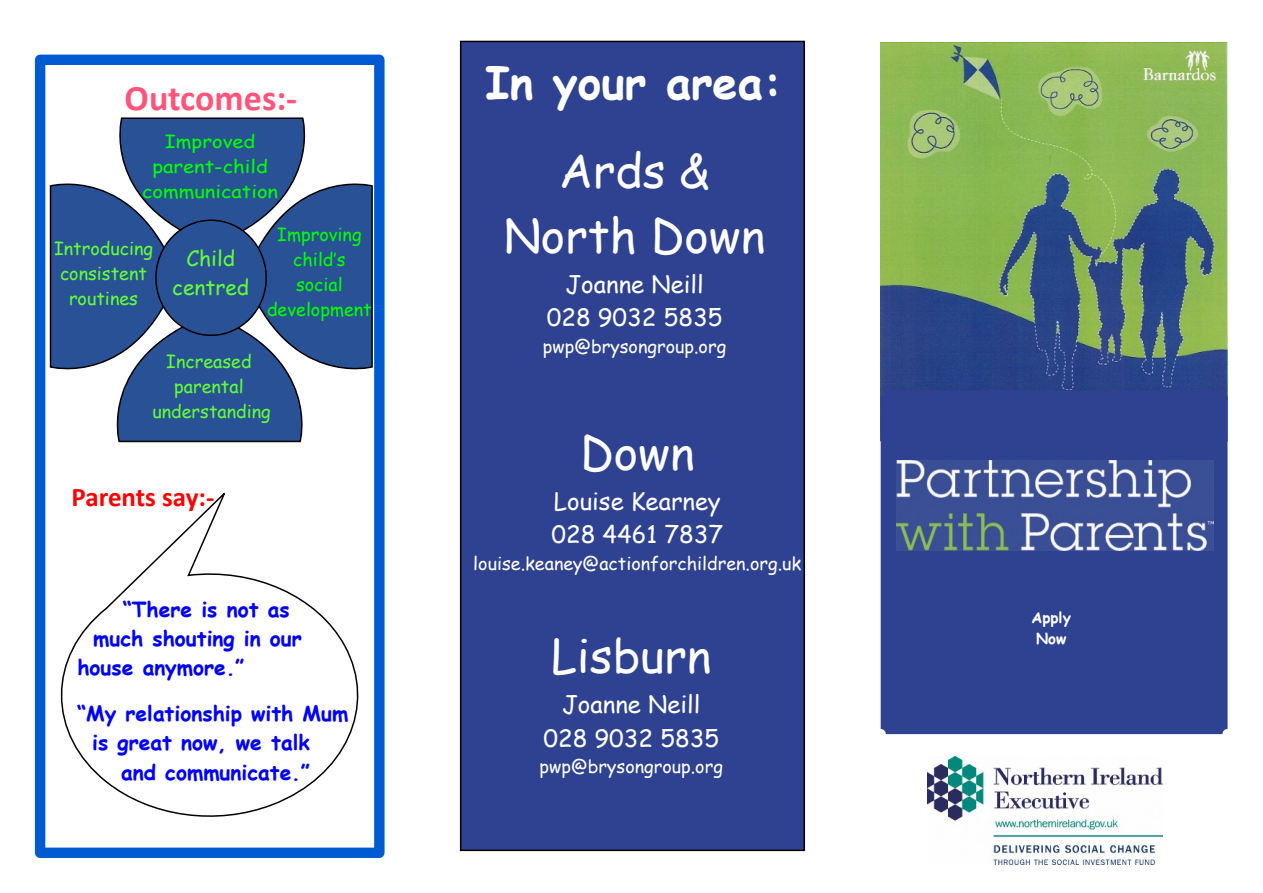
<style>
.page{position:relative;width:1263px;height:893px;background:#fff}
.page>*{position:absolute;margin:0;border:0;box-sizing:border-box;transform-origin:0 0}
.t1{font:46.65px/64.9px "Comic Sans MS";color:#fff;text-align:center}
.t2{font:700 45px "Comic Sans MS";color:#fff}
.t3{font:700 36px "Calibri";color:#ff557a}
.t4{font:700 27px "Calibri";letter-spacing:-.005em;color:#f00}
.t5{font:24px/33.5px "Comic Sans MS";color:#fff;text-align:center}
.t6{font:700 21px "Comic Sans MS";color:#00f}
.t7{font:21px/29.2px "Comic Sans MS";color:#62fe37;text-align:center}
.t8{font:18px "Comic Sans MS";color:#fff}
.t9{font:18px/25px "Comic Sans MS";color:#62fe37;text-align:center}
.t10{font:18px/25px "Comic Sans MS";color:#0f0;text-align:center;scale:1.12 1}
.t11{font:18px/25px "Comic Sans MS";color:#0f0;text-align:center}
.t12{font:700 15px/20.9px "Comic Sans MS";color:#fff;text-align:center}
</style>
<div class="page">
<img style="left:880px;top:42px;width:347px;height:399px">
<div style="left:881px;top:391px;width:346px;height:343px;background:#2e4291;border-radius:5px"></div>
<img style="left:896px;top:460px;width:317px;height:90px">
<img style="left:928px;top:756px;width:234px;height:108px">
<div style="left:35px;top:55px;width:350px;height:803px;border:10px solid #005bd3"></div>
<svg style="left:45px;top:487px;width:334px;height:341px"></svg>
<svg style="left:49px;top:117px;width:324px;height:326px"></svg>
<div style="left:155px;top:219px;width:112px;height:117px;background:#295296;border:2px solid #000;border-radius:50%"></div>
<div style="left:460px;top:41px;width:345px;height:810px;background:#2e4291;border:2px solid #000"></div>
<h3 class="t3" style="left:125px;top:83px;width:174px">Outcomes:-</h3>
<p class="t10" style="left:142px;top:131px;width:123px">Improved parent-child communication</p>
<p class="t9" style="left:54px;top:238px;width:101px">Introducing consistent routines</p>
<p class="t7" style="left:172px;top:246px;width:79px">Child centred</p>
<p class="t11" style="left:267px;top:224px;width:106px">Improving child’s<br>social development</p>
<p class="t9" style="left:152px;top:351px;width:120px">Increased parental understanding</p>
<p class="t4" style="left:72px;top:486px;width:144px">Parents say:-</p>
<p class="t6" style="left:123px;top:600px;width:168px">“There is not as</p>
<p class="t6" style="left:93px;top:629px;width:210px">much shouting in our</p>
<p class="t6" style="left:77px;top:658px;width:168px">house anymore.”</p>
<p class="t6" style="left:77px;top:704px;width:273px">“My relationship with Mum</p>
<p class="t6" style="left:92px;top:733px;width:219px">is great now, we talk</p>
<p class="t6" style="left:121px;top:763px;width:190px">and communicate.”</p>
<h2 class="t2" style="left:485px;top:63px;width:298px">In your area:</h2>
<h1 class="t1" style="left:504px;top:143px;width:263px">Ards &amp;<br>North Down</h1>
<p class="t5" style="left:547px;top:270px;width:177px">Joanne Neill<br>028 9032 5835</p>
<p class="t8" style="left:543px;top:338px;width:185px">pwp@brysongroup.org</p>
<h1 class="t1" style="left:580px;top:425px;width:116px">Down</h1>
<p class="t5" style="left:551px;top:487px;width:173px;text-align:left">Louise Kearney<br>028 4461 7837</p>
<p class="t8" style="left:473px;top:556px;width:329px">louise.keaney@actionforchildren.org.uk</p>
<h1 class="t1" style="left:551px;top:629px;width:162px">Lisburn</h1>
<p class="t5" style="left:543px;top:690px;width:177px">Joanne Neill<br>028 9032 5835</p>
<p class="t8" style="left:539px;top:759px;width:185px">pwp@brysongroup.org</p>
<p class="t12" style="left:1031px;top:609px;width:41px">Apply<br>Now</p>
</div>
